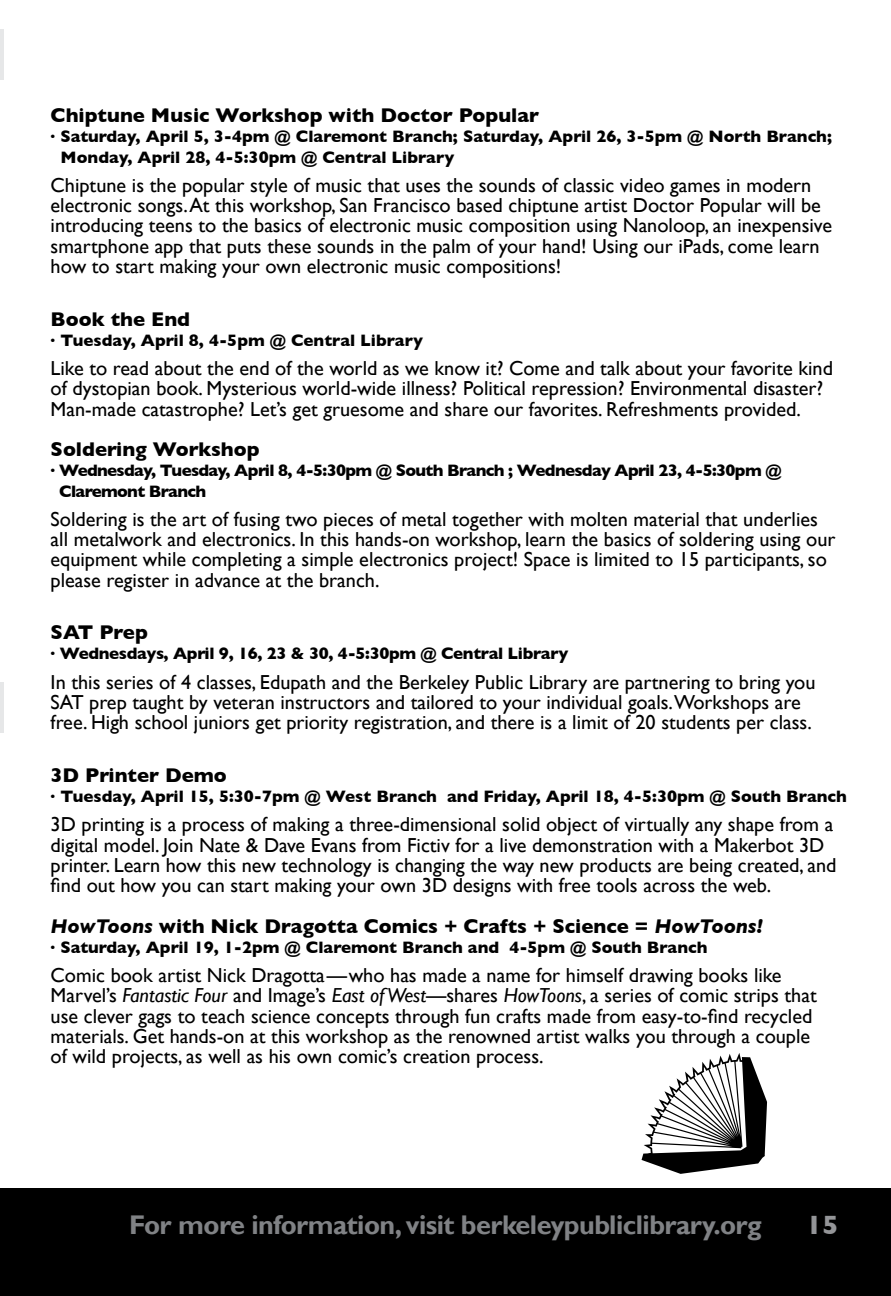
<style>
.page{position:relative;width:891px;height:1296px;background:#fff}
.page>*{position:absolute;margin:0;border:0;box-sizing:border-box;transform-origin:0 0}
.t1{font:700 27px "Gill Sans";letter-spacing:-.02em;color:#808285}
.t2{font:700 27px "Gill Sans";color:#949598}
.t3{font:20.25px/20.2px "Gill Sans";color:#000}
.t4{font:700 20.25px "Gill Sans";color:#000}
.t5{font:700 16.88px/20.2px "Gill Sans";color:#000}
.t6{font:700 16.88px/20.2px "Gill Sans";letter-spacing:-.04em;color:#000}
.t7{font:700 16.88px "Gill Sans";letter-spacing:-.02em;color:#000}
.s1{font-style:italic}
</style>
<div class="page">
<hr style="left:0;top:682px;width:3px;height:51px;background:#e6e7e8">
<hr style="left:0;top:30px;width:3px;height:50px;background:#e6e7e8">
<div style="left:0;top:1188px;width:891px;height:108px;background:#000"></div>
<svg style="left:642px;top:1053px;width:125px;height:121px"></svg>
<p class="t4" style="left:51px;top:104px;width:490px">Chiptune Music Workshop with Doctor Popular</p>
<p class="t5" style="left:61px;top:127px;width:773px;text-indent:-10px">· Saturday, April 5, 3-4pm @ Claremont Branch; Saturday, April 26, 3-5pm @ North Branch;<br>Monday, April 28, 4-5:30pm @ Central Library</p>
<p class="t3" style="left:51px;top:175px;width:783px">Chiptune is the popular style of music that uses the sounds of classic video games in modern electronic songs. At this workshop, San Francisco based chiptune artist Doctor Popular will be introducing teens to the basics of electronic music composition using Nanoloop, an inexpensive smartphone app that puts these sounds in the palm of your hand! Using our iPads, come learn how to start making your own electronic music compositions!</p>
<p class="t4" style="left:51px;top:307px;width:141px">Book the End</p>
<p class="t5" style="left:51px;top:330px;width:374px">· Tuesday, April 8, 4-5pm @ Central Library</p>
<p class="t3" style="left:51px;top:358px;width:784px">Like to read about the end of the world as we know it? Come and talk about your favorite kind of dystopian book. Mysterious world-wide illness? Political repression? Environmental disaster?<br>Man-made catastrophe? Let’s get gruesome and share our favorites. Refreshments provided.</p>
<p class="t4" style="left:51px;top:437px;width:211px">Soldering Workshop</p>
<p class="t6" style="left:59px;top:460px;width:724px;text-indent:-9px">· Wednesday, Tuesday, April 8, 4-5:30pm @ South Branch ; Wednesday April 23, 4-5:30pm @<br>Claremont Branch</p>
<p class="t3" style="left:51px;top:509px;width:786px">Soldering is the art of fusing two pieces of metal together with molten material that underlies all metalwork and electronics. In this hands-on workshop, learn the basics of soldering using our equipment while completing a simple electronics project! Space is limited to 15 participants, so please register in advance at the branch.</p>
<p class="t4" style="left:51px;top:621px;width:99px">SAT Prep</p>
<p class="t7" style="left:51px;top:644px;width:519px">· Wednesdays, April 9, 16, 23 &amp; 30, 4-5:30pm @ Central Library</p>
<p class="t3" style="left:51px;top:672px;width:766px">In this series of 4 classes, Edupath and the Berkeley Public Library are partnering to bring you<br>SAT prep taught by veteran instructors and tailored to your individual goals.Workshops are free. High school juniors get priority registration, and there is a limit of 20 students per class.</p>
<p class="t4" style="left:51px;top:763px;width:178px">3D Printer Demo</p>
<p class="t5" style="left:51px;top:786px;width:798px">· Tuesday, April 15, 5:30-7pm @ West Branch and Friday, April 18, 4-5:30pm @ South Branch</p>
<p class="t3" style="left:51px;top:814px;width:788px">3D printing is a process of making a three-dimensional solid object of virtually any shape from a digital model. Join Nate &amp; Dave Evans from Fictiv for a live demonstration with a Makerbot 3D printer. Learn how this new technology is changing the way new products are being created, and find out how you can start making your own 3D designs with free tools across the web.</p>
<p class="t4" style="left:51px;top:914px;width:714px"><span class="s1">HowToons</span> with Nick Dragotta Comics + Crafts + Science = <span class="s1">HowToons!</span></p>
<p class="t5" style="left:51px;top:937px;width:658px">· Saturday, April 19, 1-2pm @ Claremont Branch and 4-5pm @ South Branch</p>
<p class="t3" style="left:51px;top:965px;width:768px">Comic book artist Nick Dragotta — who has made a name for himself drawing books like Marvel’s <span class="s1">Fantastic Four</span> and Image’s <span class="s1">East of West</span>—shares <span class="s1">HowToons</span>, a series of comic strips that use clever gags to teach science concepts through fun crafts made from easy-to-find recycled materials. Get hands-on at this workshop as the renowned artist walks you through a couple of wild projects, as well as his own comic’s creation process.</p>
<h1 class="t1" style="left:129px;top:1208px;width:634px">For more information, visit berkeleypubliclibrary.org</h1>
<h1 class="t2" style="left:806px;top:1209px;width:34px">15</h1>
</div>
